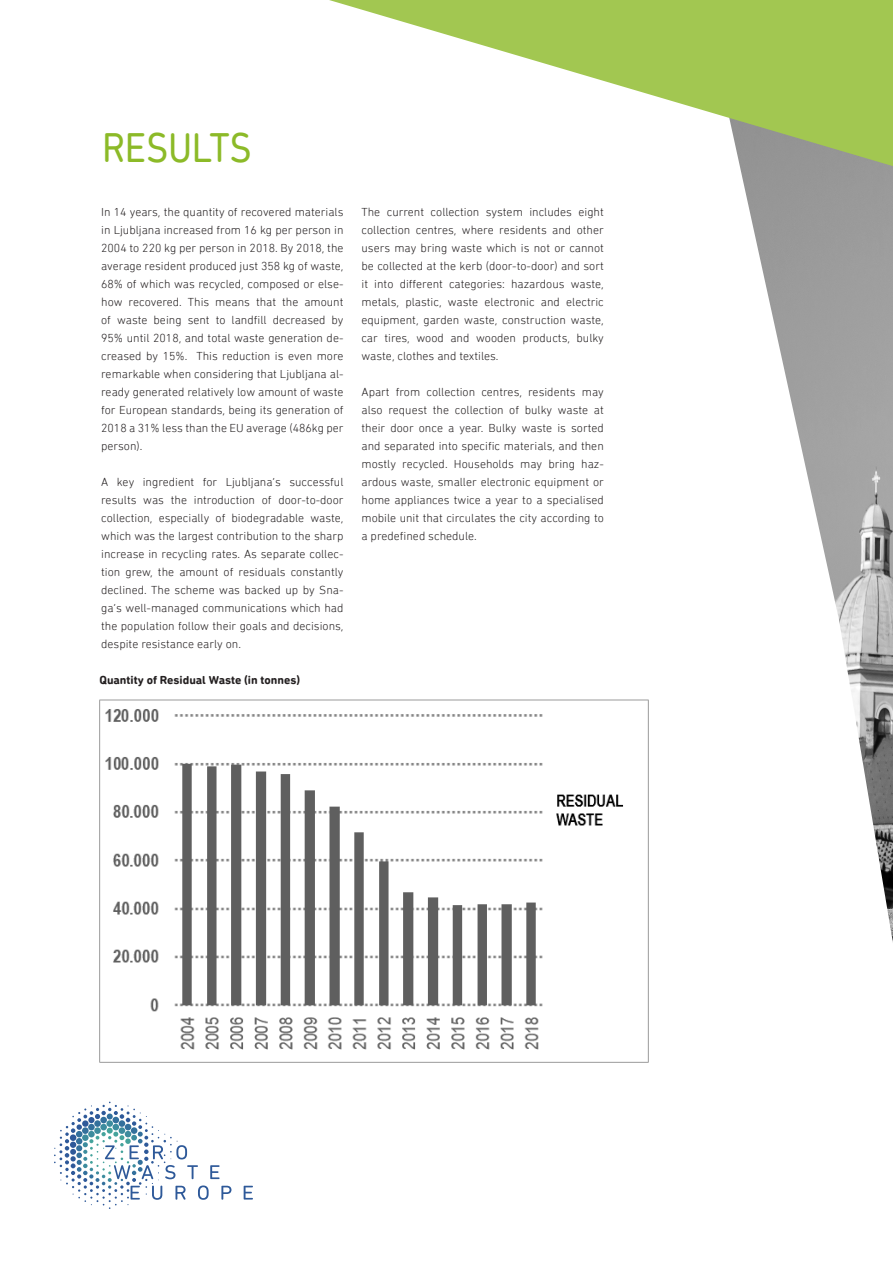
<style>
.page{position:relative;width:893px;height:1263px;background:#fff}
.page>*{position:absolute;margin:0;border:0;box-sizing:border-box;transform-origin:0 0}
.t1{font:42px "DIN Next Rounded LT Pro";letter-spacing:-.01em;color:#8cba28;scale:.9 1}
.body{font:300 12px/18px "DIN Next Rounded LT Pro";color:#231f20;text-align:justify}
.body-2{font:700 12px "DIN Next Rounded LT Pro";color:#231f20}
</style>
<div class="page">
<img style="left:739px;top:166px;width:154px;height:776px">
<svg style="left:329px;top:0;width:564px;height:166px"></svg>
<img style="left:99px;top:699px;width:550px;height:364px">
<svg style="left:54px;top:1101px;width:177px;height:108px"></svg>
<svg style="left:244px;top:1186px;width:9px;height:13px"></svg>
<p class="t1" style="left:102px;top:123px;width:168px">RESULTS</p>
<p class="body" style="left:101px;top:203px;width:244px">In 14 years, the quantity of recovered materials in Ljubljana increased from 16 kg per person in 2004 to 220 kg per person in 2018. By 2018, the average resident produced just 358 kg of waste, 68% of which was recycled, composed or else&shy;how recovered. This means that the amount of waste being sent to landfill decreased by 95% until 2018, and total waste generation de&shy;creased by 15%. This reduction is even more remarkable when considering that Ljubljana al&shy;ready generated relatively low amount of waste for European standards, being its generation of 2018 a 31% less than the EU average (486kg per person).</p>
<p class="body" style="left:101px;top:473px;width:244px">A key ingredient for Ljubljana’s successful results was the introduction of door-to-door collection, especially of biodegradable waste, which was the largest contribution to the sharp increase in recycling rates. As separate collec&shy;tion grew, the amount of residuals constantly declined. The scheme was backed up by Sna&shy;ga’s well-managed communications which had the population follow their goals and decisions, despite resistance early on.</p>
<p class="body-2" style="left:99px;top:673px;width:202px">Quantity of Residual Waste (in tonnes)</p>
<p class="body" style="left:361px;top:203px;width:244px">The current collection system includes eight collection centres, where residents and other users may bring waste which is not or cannot be collected at the kerb (door-to-door) and sort it into different categories: hazardous waste, metals, plastic, waste electronic and electric equipment, garden waste, construction waste, car tires, wood and wooden products, bulky waste, clothes and textiles.</p>
<p class="body" style="left:361px;top:383px;width:244px">Apart from collection centres, residents may also request the collection of bulky waste at their door once a year. Bulky waste is sorted and separated into specific materials, and then mostly recycled. Households may bring haz&shy;ardous waste, smaller electronic equipment or home appliances twice a year to a specialised mobile unit that circulates the city according to a predefined schedule.</p>
</div>
